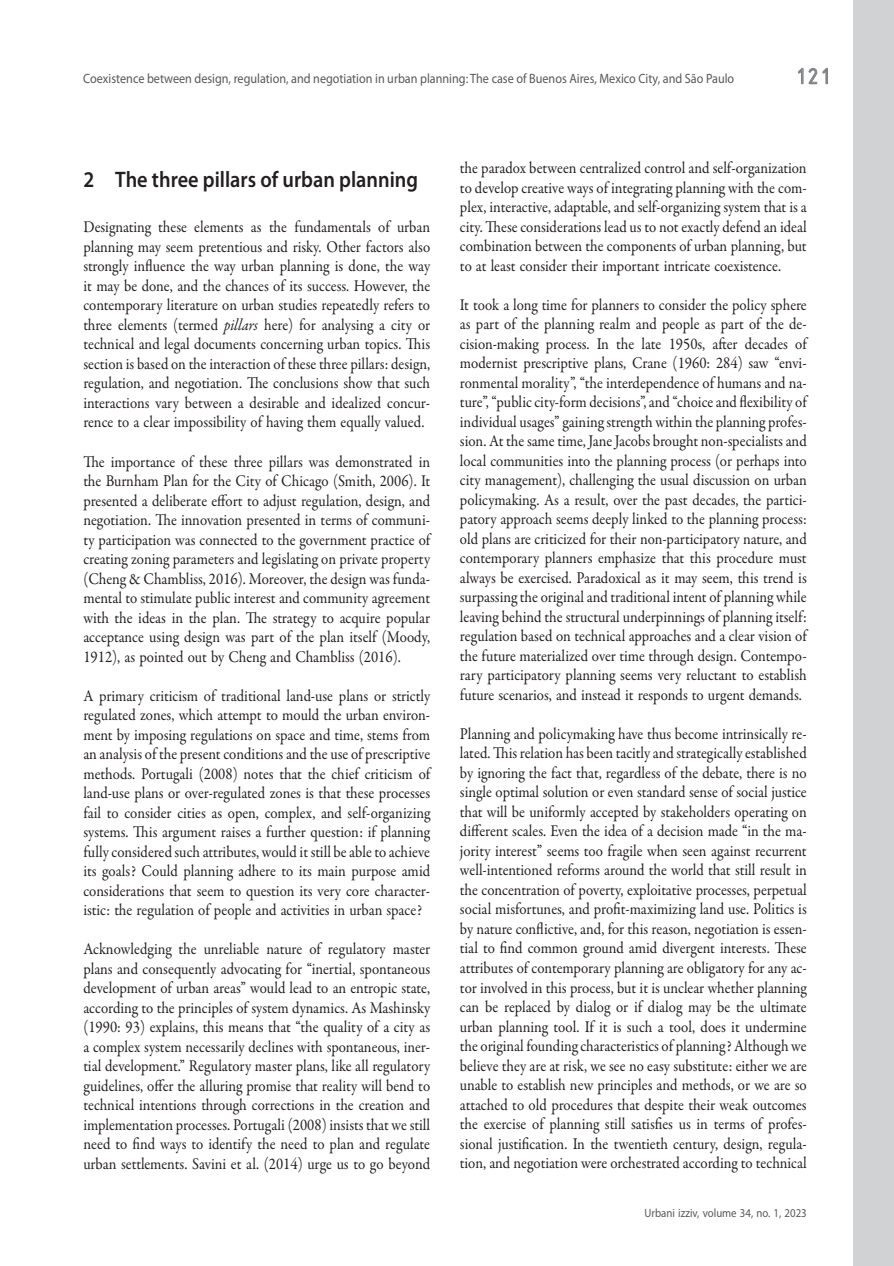
<style>
.page{position:relative;width:894px;height:1266px;background:#fff}
.page>*{position:absolute;margin:0;border:0;box-sizing:border-box;transform-origin:0 0}
.t1{font:24px "ISOCTEUR";color:#808285}
.t2{font:600 22.5px "Myriad Pro";color:#231f20;scale:.9 1}
.t3{font:16.5px/19.5px "Garamond Premr Pro";color:#231f20;text-align:justify;scale:.9 1}
.t4{font:13.5px "Myriad Pro";color:#57585a;scale:.9 1}
.t5{font:12px "Myriad Pro";color:#57585a;scale:.9 1}
.s1{font-style:italic}
</style>
<div class="page">
<svg style="left:798px;top:68px;width:30px;height:17px"></svg>
<div style="left:853px;top:0;width:40px;height:1265px;background:#d1d2d4"></div>
<p class="t4" style="left:83px;top:71px;width:724px">Coexistence between design, regulation, and negotiation in urban planning: The case of Buenos Aires, Mexico City, and São Paulo</p>
<h1 class="t1" style="left:792px;top:61px;width:43px">121</h1>
<h2 class="t2" style="left:83px;top:165px;width:373px">2 The three pillars of urban planning</h2>
<p class="t3" style="left:83px;top:218px;width:387px">Designating these elements as the fundamentals of urban planning may seem pretentious and risky. Other factors also strongly influence the way urban planning is done, the way it may be done, and the chances of its success. However, the contemporary literature on urban studies repeatedly refers to three elements (termed <span class="s1">pillars</span> here) for analysing a city or technical and legal documents concerning urban topics. This section is based on the interaction of these three pillars: design, regulation, and negotiation. The conclusions show that such interactions vary between a desirable and idealized concur&shy;rence to a clear impossibility of having them equally valued.</p>
<p class="t3" style="left:83px;top:452px;width:387px">The importance of these three pillars was demonstrated in the Burnham Plan for the City of Chicago (Smith, 2006). It presented a deliberate effort to adjust regulation, design, and negotiation. The innovation presented in terms of communi&shy;ty participation was connected to the government practice of creating zoning parameters and legislating on private property (Cheng &amp; Chambliss, 2016). Moreover, the design was funda&shy;mental to stimulate public interest and community agreement with the ideas in the plan. The strategy to acquire popular acceptance using design was part of the plan itself (Moody, 1912), as pointed out by Cheng and Chambliss (2016).</p>
<p class="t3" style="left:83px;top:686px;width:387px">A primary criticism of traditional land-use plans or strictly regulated zones, which attempt to mould the urban environ&shy;ment by imposing regulations on space and time, stems from an analysis of the present conditions and the use of prescriptive methods. Portugali (2008) notes that the chief criticism of land-use plans or over-regulated zones is that these processes fail to consider cities as open, complex, and self-organizing systems. This argument raises a further question: if planning fully considered such attributes, would it still be able to achieve its goals? Could planning adhere to its main purpose amid considerations that seem to question its very core character&shy;istic: the regulation of people and activities in urban space?</p>
<p class="t3" style="left:83px;top:939px;width:387px">Acknowledging the unreliable nature of regulatory master plans and consequently advocating for “inertial, spontaneous development of urban areas” would lead to an entropic state, according to the principles of system dynamics. As Mashinsky (1990: 93) explains, this means that “the quality of a city as a complex system necessarily declines with spontaneous, iner&shy;tial development.” Regulatory master plans, like all regulatory guidelines, offer the alluring promise that reality will bend to technical intentions through corrections in the creation and implementation processes. Portugali (2008) insists that we still need to find ways to identify the need to plan and regulate urban settlements. Savini et al. (2014) urge us to go beyond</p>
<p class="t3" style="left:460px;top:158px;width:387px">the paradox between centralized control and self-organization to develop creative ways of integrating planning with the com&shy;plex, interactive, adaptable, and self-organizing system that is a city. These considerations lead us to not exactly defend an ideal combination between the components of urban planning, but to at least consider their important intricate coexistence.</p>
<p class="t3" style="left:460px;top:295px;width:387px">It took a long time for planners to consider the policy sphere as part of the planning realm and people as part of the de&shy;cision-making process. In the late 1950s, after decades of modernist prescriptive plans, Crane (1960: 284) saw “envi&shy;ronmental morality”, “the interdependence of humans and na&shy;ture”, “public city-form decisions”, and “choice and flexibility of individual usages” gaining strength within the planning profes&shy;sion. At the same time, Jane Jacobs brought non-specialists and local communities into the planning process (or perhaps into city management), challenging the usual discussion on urban policymaking. As a result, over the past decades, the partici&shy;patory approach seems deeply linked to the planning process: old plans are criticized for their non-participatory nature, and contemporary planners emphasize that this procedure must always be exercised. Paradoxical as it may seem, this trend is surpassing the original and traditional intent of planning while leaving behind the structural underpinnings of planning itself: regulation based on technical approaches and a clear vision of the future materialized over time through design. Contempo&shy;rary participatory planning seems very reluctant to establish future scenarios, and instead it responds to urgent demands.</p>
<p class="t3" style="left:460px;top:724px;width:387px">Planning and policymaking have thus become intrinsically re&shy;lated. This relation has been tacitly and strategically established by ignoring the fact that, regardless of the debate, there is no single optimal solution or even standard sense of social justice that will be uniformly accepted by stakeholders operating on different scales. Even the idea of a decision made “in the ma&shy;jority interest” seems too fragile when seen against recurrent well-intentioned reforms around the world that still result in the concentration of poverty, exploitative processes, perpetual social misfortunes, and profit-maximizing land use. Politics is by nature conflictive, and, for this reason, negotiation is essen&shy;tial to find common ground amid divergent interests. These attributes of contemporary planning are obligatory for any ac&shy;tor involved in this process, but it is unclear whether planning can be replaced by dialog or if dialog may be the ultimate urban planning tool. If it is such a tool, does it undermine the original founding characteristics of planning? Although we believe they are at risk, we see no easy substitute: either we are unable to establish new principles and methods, or we are so attached to old procedures that despite their weak outcomes the exercise of planning still satisfies us in terms of profes&shy;sional justification. In the twentieth century, design, regula&shy;tion, and negotiation were orchestrated according to technical</p>
<p class="t5" style="left:644px;top:1205px;width:182px">Urbani izziv, volume 34, no. 1, 2023</p>
</div>
